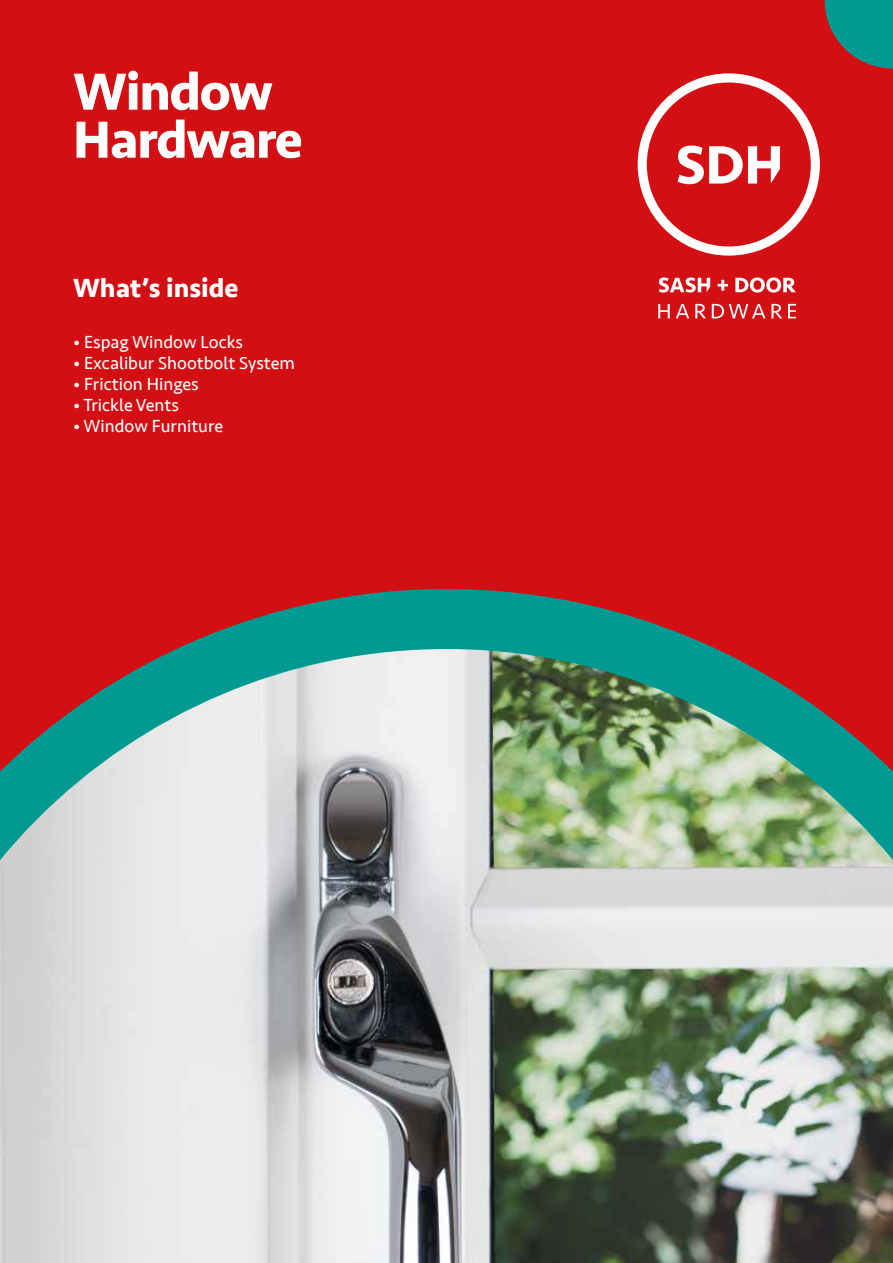
<style>
.page{position:relative;width:893px;height:1263px;background:#d40f14}
.page>*{position:absolute;margin:0;border:0;box-sizing:border-box;transform-origin:0 0}
.t1{font:700 54px/48px "Seravek";letter-spacing:-.025em;color:#fff}
.t2{font:700 27px "Seravek";color:#fff}
.t3{font:18px "Seravek";color:#fff}
</style>
<div class="page">
<svg style="left:659px;top:277px;width:51px;height:16px"></svg>
<svg style="left:718px;top:280px;width:10px;height:11px"></svg>
<svg style="left:735px;top:277px;width:61px;height:15px"></svg>
<svg style="left:658px;top:304px;width:12px;height:14px"></svg>
<svg style="left:676px;top:304px;width:13px;height:14px"></svg>
<svg style="left:695px;top:304px;width:11px;height:14px"></svg>
<svg style="left:712px;top:304px;width:53px;height:14px"></svg>
<svg style="left:771px;top:304px;width:11px;height:14px"></svg>
<svg style="left:788px;top:304px;width:8px;height:14px"></svg>
<svg style="left:638px;top:0;width:255px;height:256px"></svg>
<img style="left:0;top:589px;width:893px;height:674px">
<h1 class="t1" style="left:73px;top:67px;width:231px">Window<br>Hardware</h1>
<h2 class="t2" style="left:73px;top:267px;width:167px">What’s inside</h2>
<p class="t3" style="left:73px;top:328px;width:172px">• Espag Window Locks</p>
<p class="t3" style="left:73px;top:349px;width:223px">• Excalibur Shootbolt System</p>
<p class="t3" style="left:73px;top:370px;width:127px">• Friction Hinges</p>
<p class="t3" style="left:73px;top:391px;width:107px">• Trickle Vents</p>
<p class="t3" style="left:73px;top:412px;width:152px">• Window Furniture</p>
</div>
